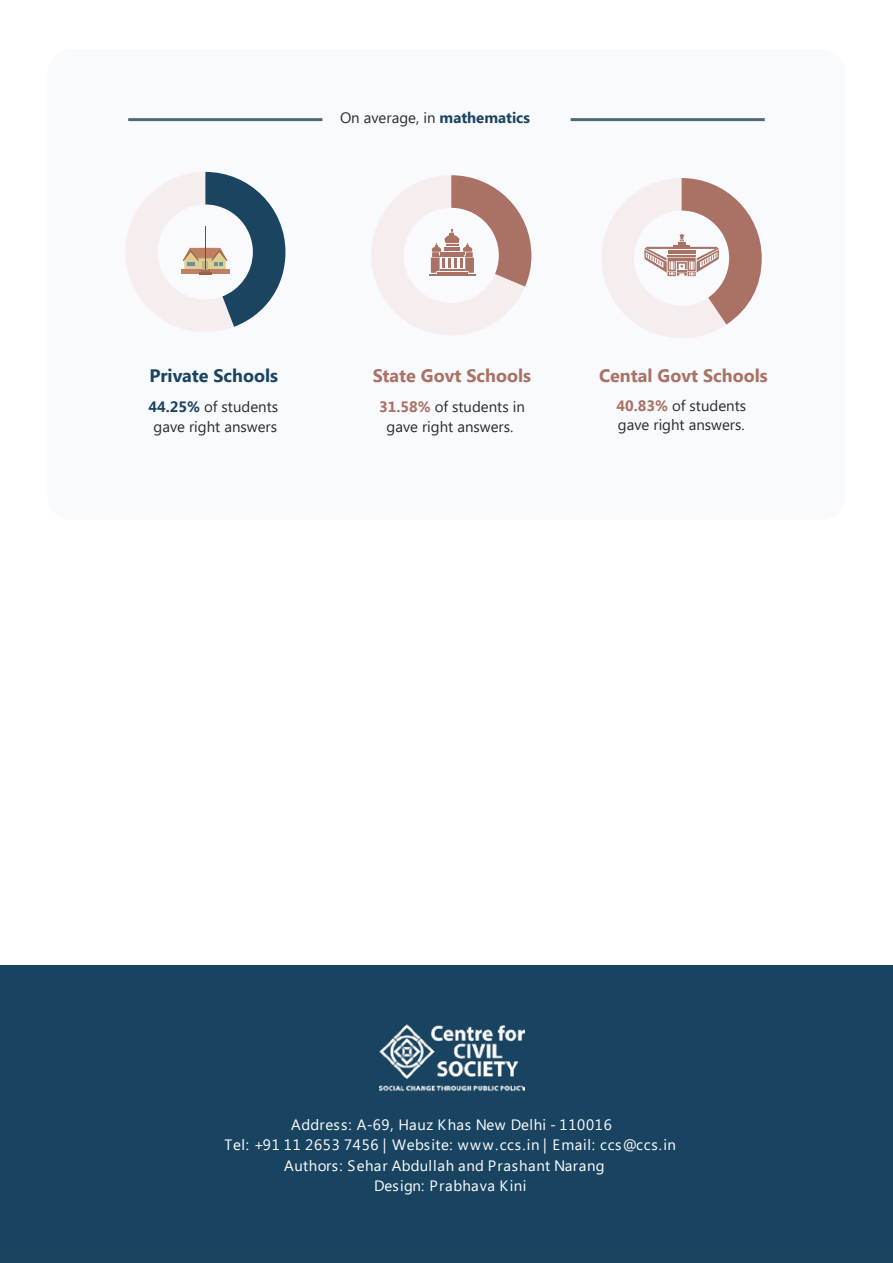
<style>
.page{position:relative;width:893px;height:1263px;background:#fff}
.page>*{position:absolute;margin:0;border:0;box-sizing:border-box;transform-origin:0 0}
.t1{font:700 18px "Segoe UI";color:#aa7265}
.t2{font:700 18px "Segoe UI";color:#1b4461}
.t3{font:15px "Segoe UI";letter-spacing:.045em;color:#fff}
.t4{font:15px/19.5px "Segoe UI";color:#2b2b2b;text-align:center}
.s1{font-weight:700;color:#1b4461}
.s2{font-weight:700;color:#aa7265}
</style>
<div class="page">
<div style="left:47px;top:49px;width:799px;height:471px;background:#f8fafd;border-radius:25px"></div>
<div style="left:0;top:1189px;width:893px;height:74px;background:#1b4461"></div>
<hr style="left:128px;top:118px;width:194px;height:3px;background:#4f6977">
<hr style="left:571px;top:118px;width:194px;height:3px;background:#4f6977">
<svg style="left:602px;top:178px;width:160px;height:160px"></svg>
<svg style="left:371px;top:175px;width:160px;height:160px"></svg>
<svg style="left:125px;top:172px;width:160px;height:160px"></svg>
<hr style="left:205px;top:226px;width:1px;height:44px;background:#5a5648">
<div style="left:0;top:965px;width:893px;height:281px;background:#194461"></div>
<img style="left:379px;top:1024px;width:146px;height:68px">
<p class="t4" style="left:340px;top:108px;width:192px">On average, in <span class="s1">mathematics</span></p>
<p class="t2" style="left:149px;top:365px;width:130px">Private Schools</p>
<p class="t1" style="left:373px;top:365px;width:160px">State Govt Schools</p>
<p class="t1" style="left:599px;top:365px;width:170px">Cental Govt Schools</p>
<p class="t4" style="left:149px;top:397px;width:131px"><span class="s1">44.25%</span> of students gave right answers</p>
<p class="t4" style="left:379px;top:397px;width:147px"><span class="s2">31.58%</span> of students in gave right answers.</p>
<p class="t4" style="left:617px;top:396px;width:131px;text-align:left"><span class="s2">40.83%</span> of students gave right answers.</p>
<p class="t3" style="left:291px;top:1116px;width:322px">Address: A-69, Hauz Khas New Delhi - 110016</p>
<p class="t3" style="left:224px;top:1136px;width:453px">Tel: +91 11 2653 7456 | Website: www.ccs.in | Email: ccs@ccs.in</p>
<p class="t3" style="left:284px;top:1156px;width:322px">Authors: Sehar Abdullah and Prashant Narang</p>
<p class="t3" style="left:374px;top:1177px;width:154px">Design: Prabhava Kini</p>
</div>
